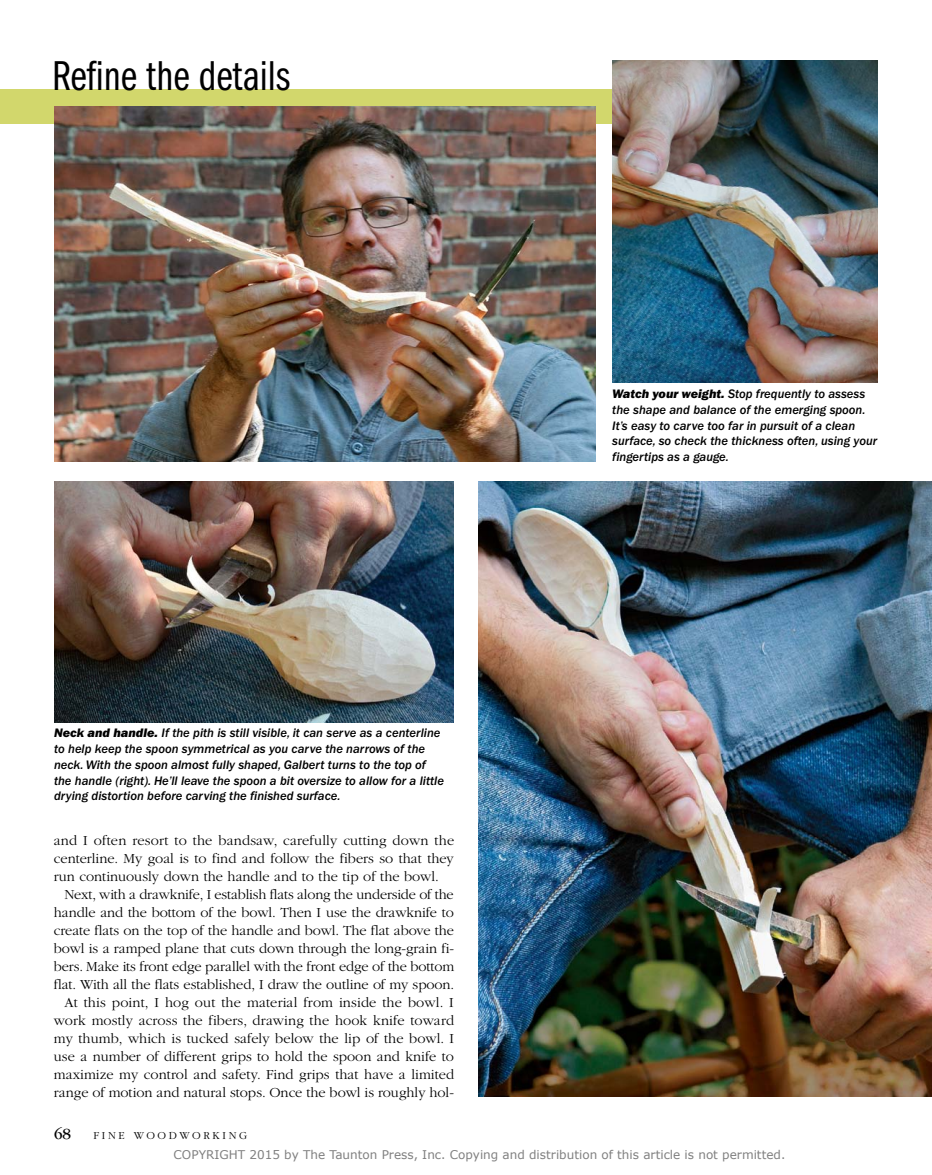
<style>
.page{position:relative;width:932px;height:1175px;background:#fff}
.page>*{position:absolute;margin:0;border:0;box-sizing:border-box;transform-origin:0 0}
.t1{font:43.2px "ITC Franklin Gothic Std Bk Cp";color:#000}
.t2{font:16.05px "ITC Garamond Std";color:#000}
.t3{font:300 14.4px/18px "ITC Garamond Std";color:#000;text-align:justify}
.t4{font:12.75px/15.8px "ITC Franklin Gothic Std Med It";color:#000}
.t5{font:12px "Verdana";color:#808080}
.t6{font:300 11.1px "ITC Garamond Std";letter-spacing:.24em;color:#000}
.s1{font-family:"ITC Franklin Gothic Std Hvy It"}
</style>
<div class="page">
<div style="left:0;top:90px;width:850px;height:34px;background:#d2d76c"></div>
<img style="left:54px;top:107px;width:541px;height:354px">
<img style="left:478px;top:481px;width:454px;height:615px">
<img style="left:613px;top:60px;width:265px;height:322px">
<img style="left:54px;top:481px;width:400px;height:241px">
<h1 class="t1" style="left:52px;top:52px;width:239px">Refine the details</h1>
<p class="t4" style="left:54px;top:725px;width:391px"><span class="s1">Neck and handle.</span> If the pith is still visible, it can serve as a centerline to help keep the spoon symmetrical as you carve the narrows of the neck. With the spoon almost fully shaped, Galbert turns to the top of the handle (right). He’ll leave the spoon a bit oversize to allow for a little drying distortion before carving the finished surface.</p>
<p class="t3" style="left:54px;top:831px;width:402px">and I often resort to the bandsaw, carefully cutting down the centerline. My goal is to find and follow the fibers so that they run continuously down the handle and to the tip of the bowl.</p>
<p class="t3" style="left:54px;top:885px;width:402px;text-align:right">Next, with a drawknife, I establish flats along the underside of the handle and the bottom of the bowl. Then I use the drawknife to create flats on the top of the handle and bowl. The flat above the bowl is a ramped plane that cuts down through the long-grain fi&shy;bers. Make its front edge parallel with the front edge of the bottom flat. With all the flats established, I draw the outline of my spoon.<br>At this point, I hog out the material from inside the bowl. I work mostly across the fibers, drawing the hook knife toward my thumb, which is tucked safely below the lip of the bowl. I use a number of different grips to hold the spoon and knife to maximize my control and safety. Find grips that have a limited range of motion and natural stops. Once the bowl is roughly hol-</p>
<p class="t2" style="left:54px;top:1124px;width:19px">68</p>
<p class="t6" style="left:93px;top:1129px;width:155px">FINE woodworkin g</p>
<p class="t4" style="left:612px;top:386px;width:266px"><span class="s1">Watch your weight.</span> Stop frequently to assess the shape and balance of the emerging spoon.<br>It’s easy to carve too far in pursuit of a clean surface, so check the thickness often, using your fingertips as a gauge.</p>
<p class="t5" style="left:174px;top:1146px;width:613px">COPYRIGHT 2015 by The Taunton Press, Inc. Copying and distribution of this article is not permitted.</p>
</div>
